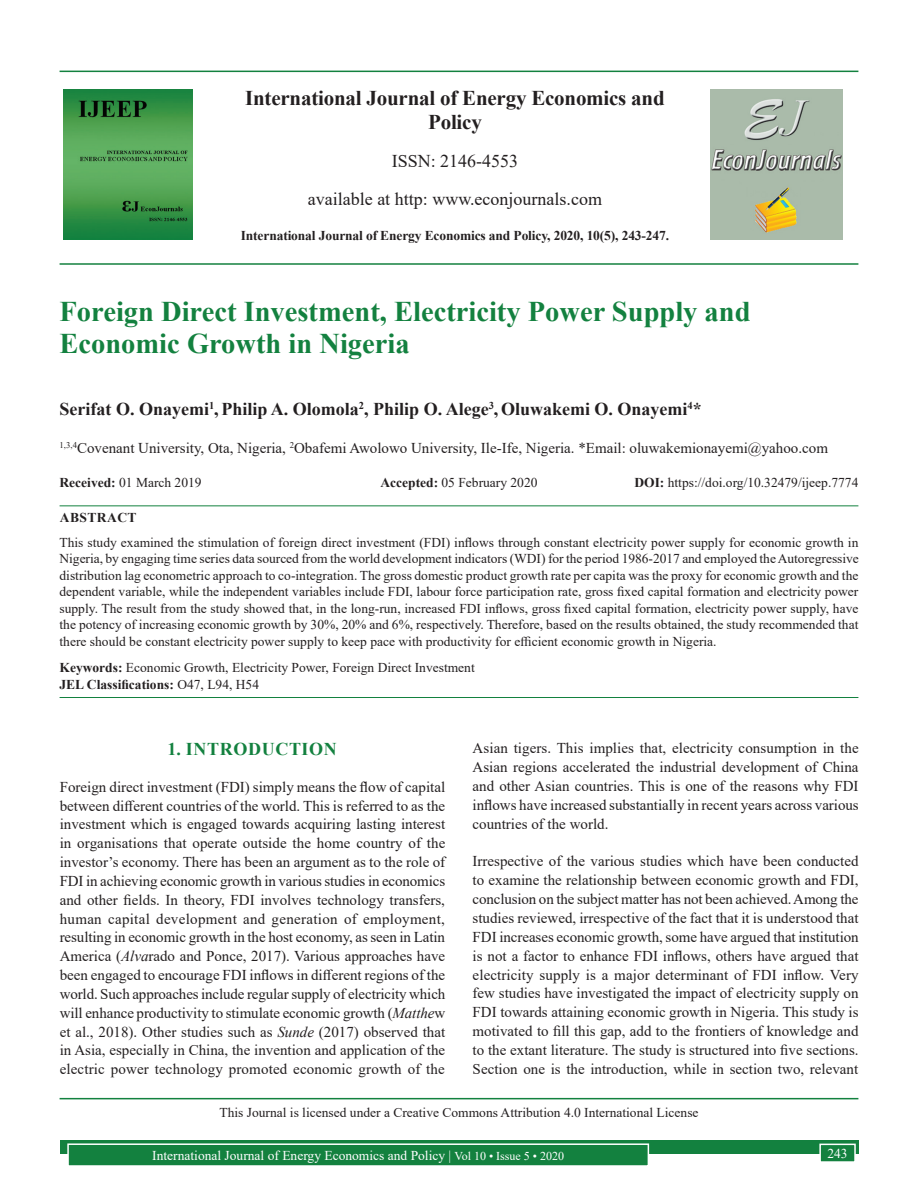
<style>
.page{position:relative;width:918px;height:1188px;background:#fff}
.page>*{position:absolute;margin:0;border:0;box-sizing:border-box;transform-origin:0 0}
.AT{font:700 28.5px/31.5px "Times New Roman";color:#13813f}
.JN{font:700 21px/24px "Times New Roman";letter-spacing:-.01em;color:#231f20;text-align:center}
.AU{font:700 18px "Times New Roman";color:#231f20}
.ISSN{font:18px "Times New Roman";color:#231f20}
.t1{font:700 18px "Times New Roman";letter-spacing:.035em;color:#13813f}
.TX{font:15px/18.9px "Times New Roman";color:#231f20;text-align:justify}
.AFF{font:15px "Times New Roman";color:#231f20}
.ABS{font:13.5px/16.5px "Times New Roman";color:#231f20;text-align:justify}
.KWD{font:13.5px/16.2px "Times New Roman";color:#231f20}
.HIS{font:13.5px "Times New Roman";color:#231f20}
.CCA{font:13.5px "Times New Roman";color:#231f20}
.JD{font:700 13.5px "Times New Roman";letter-spacing:-.01em;color:#231f20}
.RF{font:13.5px "Times New Roman";color:#fff}
.ABSH{font:700 13.5px "Times New Roman";letter-spacing:.035em;color:#231f20}
.Folio{font:13.5px "Times New Roman";color:#fff}
.s1{font-weight:700}
.s2{font-style:italic}
.s3{font-size:12px}
</style>
<div class="page">
<div style="left:60px;top:1140px;width:798px;height:13px;background:#13813f"></div>
<div style="left:68px;top:1144px;width:580px;height:22px;background:#13813f"></div>
<div style="left:67px;top:1143px;width:582px;height:24px;border:2px solid #fff"></div>
<div style="left:820px;top:1144px;width:35px;height:18px;background:#13813f"></div>
<div style="left:819px;top:1144px;width:37px;height:19px;border:2px solid #fff"></div>
<hr style="left:60px;top:71px;width:798px;height:1px;background:#13813f">
<hr style="left:60px;top:263px;width:798px;height:2px;background:#13813f">
<img style="left:64px;top:89px;width:129px;height:151px">
<img style="left:711px;top:89px;width:132px;height:150px">
<hr style="left:60px;top:505px;width:798px;height:1px;background:#13813f">
<hr style="left:60px;top:697px;width:798px;height:1px;background:#13813f">
<hr style="left:60px;top:1098px;width:798px;height:1px;background:#13813f">
<p class="JN" style="left:245px;top:85px;width:421px">International Journal of Energy Economics and<br>Policy</p>
<p class="ISSN" style="left:392px;top:148px;width:128px">ISSN: 2146-4553</p>
<p class="ISSN" style="left:308px;top:186px;width:296px">available at http: www.econjournals.com</p>
<p class="JD" style="left:241px;top:226px;width:430px">International Journal of Energy Economics and Policy, 2020, 10(5), 243-247.</p>
<p class="AT" style="left:60px;top:295px;width:693px">Foreign Direct Investment, Electricity Power Supply and<br>Economic Growth in Nigeria</p>
<p class="AU" style="left:60px;top:396px;width:644px">Serifat O. Onayemi<sup>1</sup>,Philip A. Olomola<sup>2</sup>, Philip O. Alege<sup>3</sup>,Oluwakemi O. Onayemi<sup>4</sup>*</p>
<p class="AFF" style="left:60px;top:437px;width:770px"><sup>1,3,4</sup>Covenant University, Ota, Nigeria, <sup>2</sup>Obafemi Awolowo University, Ile-Ife, Nigeria. *Email: oluwakemionayemi@yahoo.com</p>
<p class="HIS" style="left:60px;top:473px;width:144px"><span class="s1">Received:</span> 01 March 2019</p>
<p class="HIS" style="left:380px;top:473px;width:159px"><span class="s1">Accepted:</span> 05 February 2020</p>
<p class="HIS" style="left:634px;top:473px;width:226px"><span class="s1">DOI:</span> https://doi.org/10.32479/ijeep.7774</p>
<p class="ABSH" style="left:60px;top:507px;width:78px">ABSTRACT</p>
<p class="ABS" style="left:60px;top:534px;width:801px">This study examined the stimulation of foreign direct investment (FDI) inflows through constant electricity power supply for economic growth in Nigeria, by engaging time series data sourced from the world development indicators (WDI) for the period 1986-2017 and employed the Autoregressive distribution lag econometric approach to co-integration. The gross domestic product growth rate per capita was the proxy for economic growth and the dependent variable, while the independent variables include FDI, labour force participation rate, gross fixed capital formation and electricity power supply. The result from the study showed that, in the long-run, increased FDI inflows, gross fixed capital formation, electricity power supply, have the potency of increasing economic growth by 30%, 20% and 6%, respectively. Therefore, based on the results obtained, the study recommended that there should be constant electricity power supply to keep pace with productivity for efficient economic growth in Nigeria.</p>
<p class="KWD" style="left:60px;top:659px;width:417px"><span class="s1">Keywords:</span> Economic Growth, Electricity Power, Foreign Direct Investment<br><span class="s1">JEL Classifications:</span> O47, L94, H54</p>
<p class="TX" style="left:473px;top:738px;width:388px">Asian tigers. This implies that, electricity consumption in the Asian regions accelerated the industrial development of China and other Asian countries. This is one of the reasons why FDI inflows have increased substantially in recent years across various countries of the world.</p>
<p class="TX" style="left:473px;top:851px;width:388px">Irrespective of the various studies which have been conducted to examine the relationship between economic growth and FDI, conclusion on the subject matter has not been achieved. Among the studies reviewed, irrespective of the fact that it is understood that FDI increases economic growth, some have argued that institution is not a factor to enhance FDI inflows, others have argued that electricity supply is a major determinant of FDI inflow. Very few studies have investigated the impact of electricity supply on FDI towards attaining economic growth in Nigeria. This study is motivated to fill this gap, add to the frontiers of knowledge and to the extant literature. The study is structured into five sections.<br>Section one is the introduction, while in section two, relevant</p>
<p class="CCA" style="left:219px;top:1103px;width:481px">This Journal is licensed under a Creative Commons Attribution 4.0 International License</p>
<h1 class="t1" style="left:168px;top:736px;width:171px">1. INTRODUCTION</h1>
<p class="TX" style="left:60px;top:777px;width:387px">Foreign direct investment (FDI) simply means the flow of capital between different countries of the world. This is referred to as the investment which is engaged towards acquiring lasting interest in organisations that operate outside the home country of the investor’s economy. There has been an argument as to the role of FDI in achieving economic growth in various studies in economics and other fields. In theory, FDI involves technology transfers, human capital development and generation of employment, resulting in economic growth in the host economy, as seen in Latin America (<span class="s2">Alva</span>rado and Ponce, 2017). Various approaches have been engaged to encourage FDI inflows in different regions of the world. Such approaches include regular supply of electricity which will enhance productivity to stimulate economic growth (<span class="s2">Matthe</span>w et al., 2018). Other studies such as <span class="s2">Sunde</span> (2017) observed that in Asia, especially in China, the invention and application of the electric power technology promoted economic growth of the</p>
<p class="RF" style="left:152px;top:1146px;width:413px">International Journal of Energy Economics and Policy | <span class="s3">Vol 10 • Issue 5 • 2020</span></p>
<p class="Folio" style="left:827px;top:1144px;width:22px">243</p>
</div>
